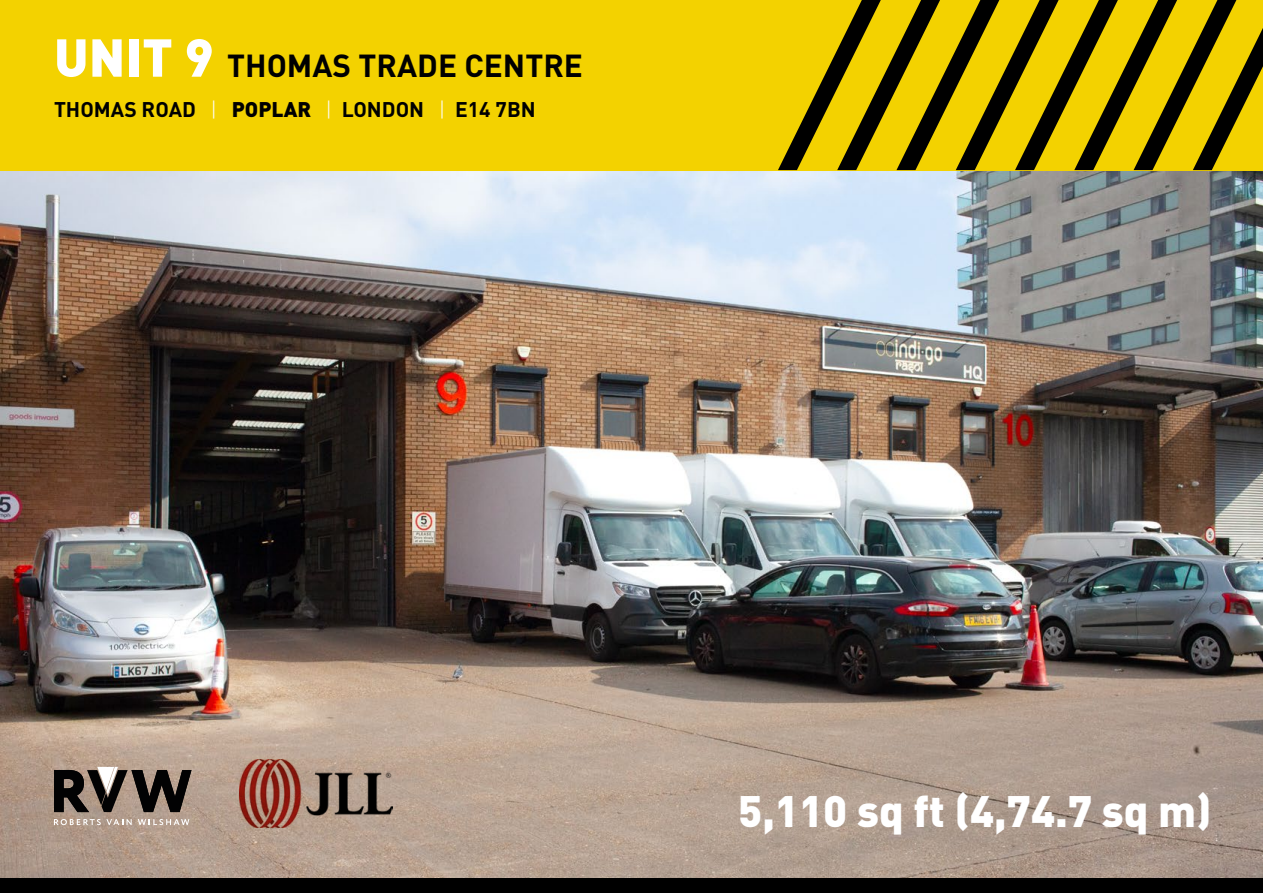
<style>
.page{position:relative;width:1263px;height:893px;background:#fff}
.page>*{position:absolute;margin:0;border:0;box-sizing:border-box;transform-origin:0 0}
.t1{font:900 43.5px "DIN";color:#fff}
.t2{font:700 31.5px "DIN";color:#000}
.t3{font:700 21px "DIN";color:#000}
.s1{font-weight:900;font-size:52.5px;color:#fff}
.s2{font-weight:300;color:#fff}
.s3{font-weight:900}
</style>
<div class="page">
<img style="left:0;top:170px;width:1263px;height:708px">
<div style="left:0;top:0;width:1263px;height:170px;background:#f3d200"></div>
<svg style="left:778px;top:0;width:485px;height:170px"></svg>
<div style="left:0;top:878px;width:1263px;height:15px;background:#000"></div>
<svg style="left:54px;top:819px;width:78px;height:6px"></svg>
<svg style="left:138px;top:819px;width:51px;height:6px"></svg>
<svg style="left:54px;top:767px;width:137px;height:45px"></svg>
<img style="left:239px;top:760px;width:153px;height:68px">
<h2 class="t2" style="left:54px;top:45px;width:530px"><span class="s1">UNIT 9</span> THOMAS TRADE CENTRE</h2>
<p class="t3" style="left:54px;top:96px;width:483px">THOMAS ROAD <span class="s2">|</span> <span class="s3">POPLAR</span> <span class="s2">|</span> LONDON <span class="s2">|</span> E14 7BN</p>
<h1 class="t1" style="left:738px;top:782px;width:475px">5,110 sq ft (4,74.7 sq m)</h1>
</div>
